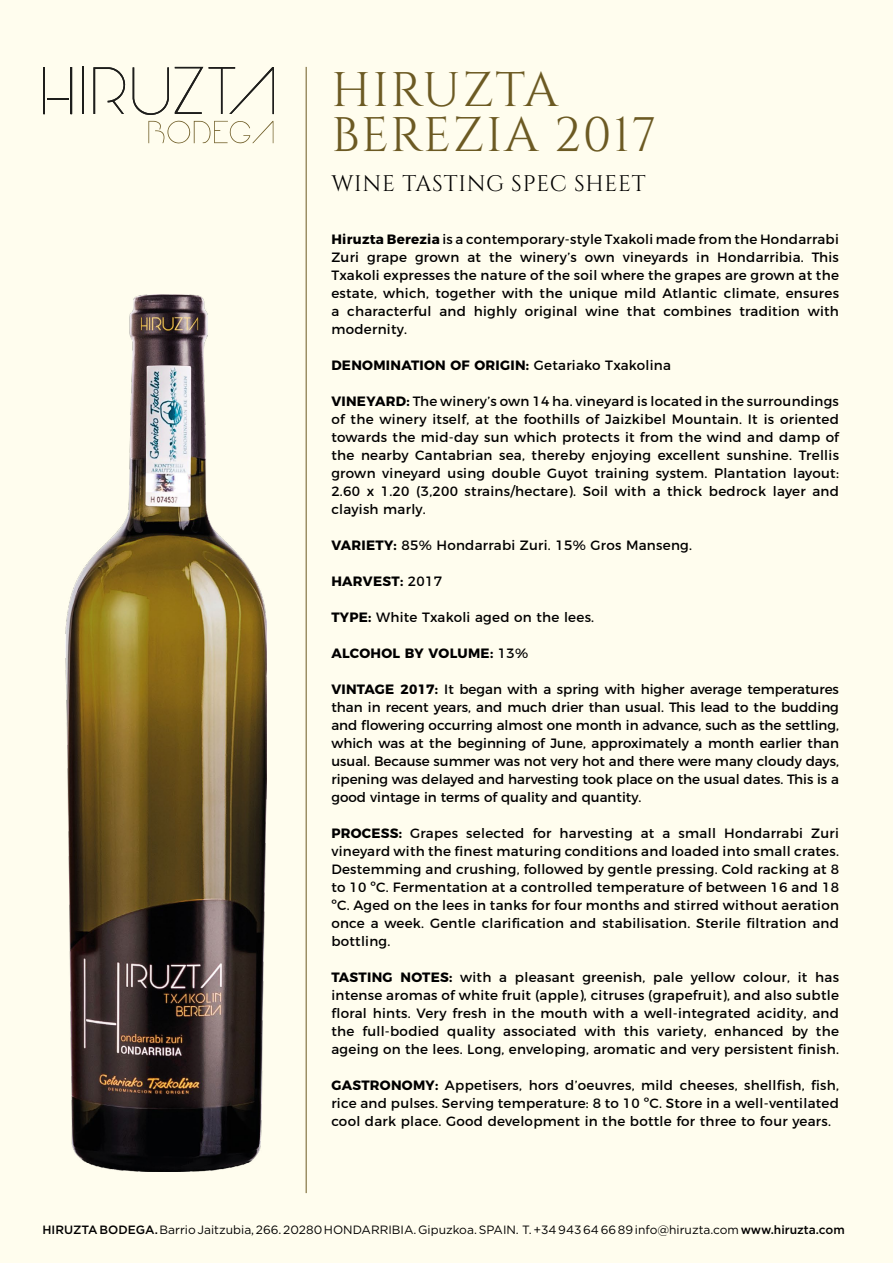
<style>
.page{position:relative;width:893px;height:1263px;background:#fffdee}
.page>*{position:absolute;margin:0;border:0;box-sizing:border-box;transform-origin:0 0}
.t1{font:48.45px/45.2px "Cinzel";letter-spacing:.035em;color:#6c5a23}
.t2{font:22.5px "Cinzel";letter-spacing:.035em;color:#000}
.t3{font:13.5px/18px "Montserrat";letter-spacing:.02em;color:#000;text-align:justify}
.t4{font:700 13.5px "Montserrat";letter-spacing:.02em;color:#000}
.t5{font:12px "Gotham";color:#000}
.s1{font-weight:700}
.s2{font-weight:400}
.s3{font-weight:500}
</style>
<div class="page">
<svg style="left:148px;top:121px;width:125px;height:22px"></svg>
<hr style="left:43px;top:67px;width:2px;height:47px;background:#1e1e1c">
<hr style="left:70px;top:67px;width:2px;height:47px;background:#1e1e1c">
<hr style="left:47px;top:98px;width:21px;height:2px;background:#1e1e1c">
<hr style="left:82px;top:67px;width:1px;height:47px;background:#1e1e1c">
<svg style="left:93px;top:67px;width:32px;height:47px"></svg>
<svg style="left:133px;top:67px;width:36px;height:48px"></svg>
<svg style="left:175px;top:67px;width:28px;height:47px"></svg>
<svg style="left:209px;top:67px;width:65px;height:47px"></svg>
<hr style="left:306px;top:67px;width:1px;height:1126px;background:#6c5a23">
<img style="left:66px;top:294px;width:201px;height:878px">
<h1 class="t1" style="left:331px;top:69px;width:326px">HIRUZTA<br>BEREZIA 2017</h1>
<h2 class="t2" style="left:331px;top:170px;width:316px">WINE TASTING SPEC SHEET</h2>
<p class="t3" style="left:331px;top:229px;width:509px"><span class="s1">Hiruzta Berezia</span> is a contemporary-style Txakoli made from the Hondarrabi Zuri grape grown at the winery’s own vineyards in Hondarribia. This Txakoli expresses the nature of the soil where the grapes are grown at the estate, which, together with the unique mild Atlantic climate, ensures a characterful and highly original wine that combines tradition with modernity.</p>
<p class="t4" style="left:331px;top:354px;width:341px">DENOMINATION OF ORIGIN: <span class="s2">Getariako Txakolina</span></p>
<p class="t3" style="left:331px;top:391px;width:509px"><span class="s1">VINEYARD:</span> The winery’s own 14 ha. vineyard is located in the surroundings of the winery itself, at the foothills of Jaizkibel Mountain. It is oriented towards the mid-day sun which protects it from the wind and damp of the nearby Cantabrian sea, thereby enjoying excellent sunshine. Trellis grown vineyard using double Guyot training system. Plantation layout:<br>2.60 x 1.20 (3,200 strains/hectare). Soil with a thick bedrock layer and clayish marly.</p>
<p class="t3" style="left:331px;top:535px;width:362px"><span class="s1">VARIETY:</span> 85% Hondarrabi Zuri. 15% Gros Manseng.</p>
<p class="t4" style="left:331px;top:570px;width:112px">HARVEST: <span class="s2">2017</span></p>
<p class="t3" style="left:331px;top:607px;width:264px"><span class="s1">TYPE:</span> White Txakoli aged on the lees.</p>
<p class="t4" style="left:331px;top:642px;width:198px">ALCOHOL BY VOLUME: <span class="s2">13%</span></p>
<p class="t3" style="left:331px;top:679px;width:509px"><span class="s1">VINTAGE 2017:</span> It began with a spring with higher average temperatures than in recent years, and much drier than usual. This lead to the budding and flowering occurring almost one month in advance, such as the settling, which was at the beginning of June, approximately a month earlier than usual. Because summer was not very hot and there were many cloudy days, ripening was delayed and harvesting took place on the usual dates. This is a good vintage in terms of quality and quantity.</p>
<p class="t3" style="left:331px;top:823px;width:509px"><span class="s1">PROCESS:</span> Grapes selected for harvesting at a small Hondarrabi Zuri vineyard with the finest maturing conditions and loaded into small crates.<br>Destemming and crushing, followed by gentle pressing. Cold racking at 8 to 10 ºC. Fermentation at a controlled temperature of between 16 and 18 ºC. Aged on the lees in tanks for four months and stirred without aeration once a week. Gentle clarification and stabilisation. Sterile filtration and bottling.</p>
<p class="t3" style="left:331px;top:967px;width:509px"><span class="s1">TASTING NOTES:</span> with a pleasant greenish, pale yellow colour, it has intense aromas of white fruit (apple), citruses (grapefruit), and also subtle floral hints. Very fresh in the mouth with a well-integrated acidity, and the full-bodied quality associated with this variety, enhanced by the ageing on the lees. Long, enveloping, aromatic and very persistent finish.</p>
<p class="t3" style="left:331px;top:1075px;width:509px"><span class="s1">GASTRONOMY:</span> Appetisers, hors d’oeuvres, mild cheeses, shellfish, fish, rice and pulses. Serving temperature: 8 to 10 ºC. Store in a well-ventilated cool dark place. Good development in the bottle for three to four years.</p>
<p class="t5" style="left:43px;top:1223px;width:804px"><span class="s3">HIRUZTA BODEGA.</span> Barrio Jaitzubia, 266. 20280 HONDARRIBIA. Gipuzkoa. SPAIN. T. +34 943 64 66 89 info@hiruzta.com <span class="s3">www.hiruzta.com</span></p>
</div>
